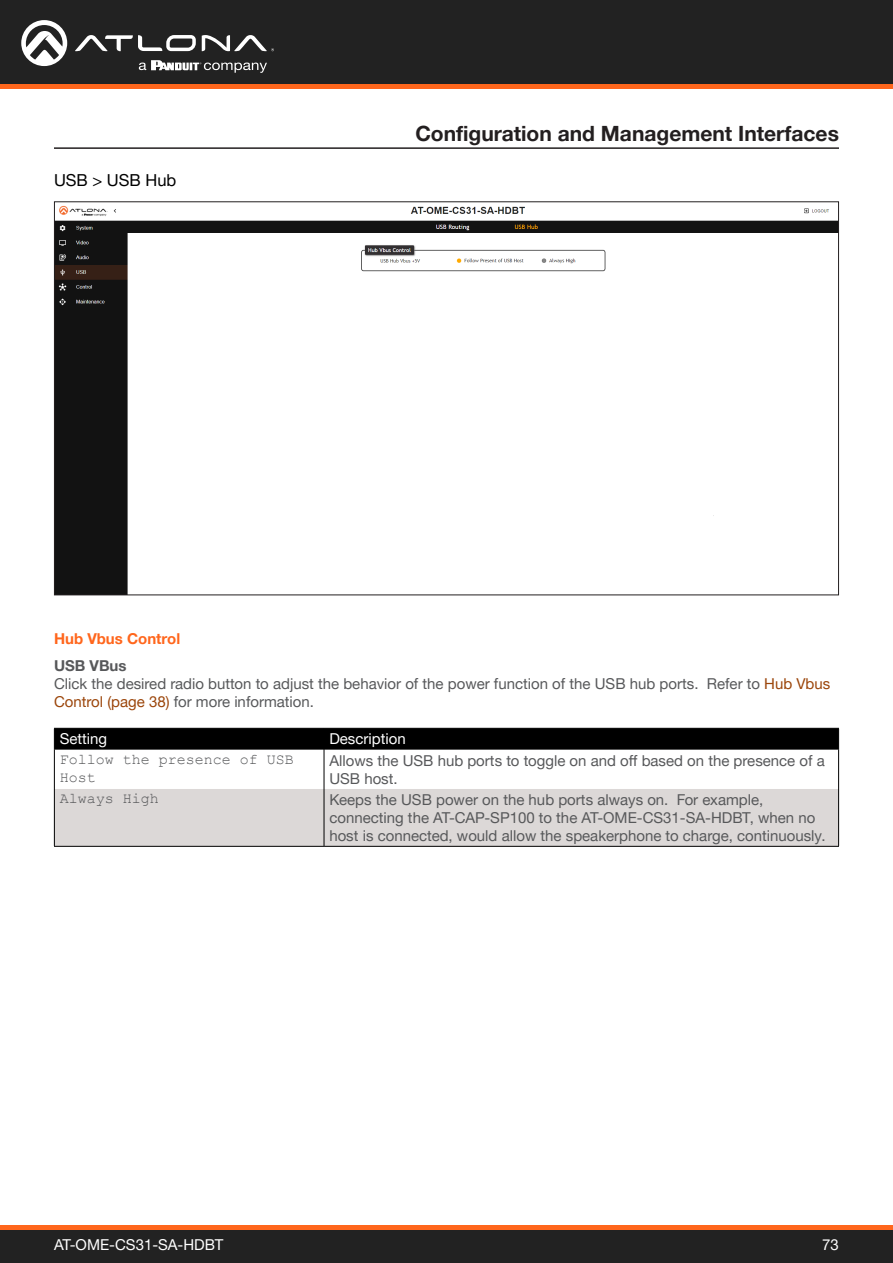
<style>
.page{position:relative;width:893px;height:1263px;background:#fff}
.page>*{position:absolute;margin:0;border:0;box-sizing:border-box;transform-origin:0 0}
.Non_TOC_Section_Header_Right_Align{font:700 21px "Helvetica Neue LTW1 G";color:#231f20}
.Secondary_Subsection{font:16.5px "Helvetica Neue LTW1 G";color:#000}
.Callout_descriptions{font:15px/18px "Helvetica Neue LTW1 G";color:#57585a}
.Bullets{font:15px/18px "Helvetica Neue LTW1 G";color:#57585a}
.Index_Section_Head{font:15px "Helvetica Neue LTW1 G";color:#fff}
.Index_Section_Head-2{font:15px/18px "Courier New";color:#57585a}
.General_Text{font:700 15px "Helvetica Neue LTW1 G";color:#ff661c}
.s1{font-weight:700}
.s2{color:#9b450a}
</style>
<div class="page">
<div style="left:0;top:1227px;width:893px;height:36px;background:#222"></div>
<hr style="left:0;top:1225px;width:893px;height:4px;background:#ff661c">
<div style="left:0;top:0;width:893px;height:84px;background:#222"></div>
<hr style="left:0;top:84px;width:893px;height:4px;background:#ff661c">
<svg style="left:75px;top:35px;width:121px;height:16px"></svg>
<svg style="left:202px;top:35px;width:72px;height:16px"></svg>
<svg style="left:21px;top:20px;width:46px;height:46px"></svg>
<svg style="left:139px;top:60px;width:128px;height:13px"></svg>
<img style="left:56px;top:205px;width:781px;height:388px">
<hr style="left:54px;top:147px;width:785px;height:2px;background:#231f20">
<div style="left:55px;top:789px;width:783px;height:57px;background:#dcd8d7"></div>
<hr style="left:54px;top:750px;width:1px;height:39px;background:#000">
<hr style="left:324px;top:750px;width:1px;height:39px;background:#000">
<hr style="left:838px;top:750px;width:1px;height:39px;background:#000">
<hr style="left:54px;top:789px;width:1px;height:57px;background:#000">
<hr style="left:324px;top:789px;width:1px;height:57px;background:#000">
<hr style="left:838px;top:789px;width:1px;height:57px;background:#000">
<hr style="left:54px;top:846px;width:270px;height:1px;background:#000">
<hr style="left:324px;top:846px;width:515px;height:1px;background:#000">
<svg style="left:54px;top:728px;width:785px;height:22px;background:#040404"></svg>
<p class="Secondary_Subsection" style="left:54px;top:170px;width:124px">USB &gt; USB Hub</p>
<p class="General_Text" style="left:54px;top:629px;width:128px">Hub Vbus Control</p>
<p class="Non_TOC_Section_Header_Right_Align" style="left:415px;top:120px;width:425px">Configuration and Management Interfaces</p>
<p class="Bullets" style="left:54px;top:657px;width:778px"><span class="s1">USB VBus<br></span>Click the desired radio button to adjust the behavior of the power function of the USB hub ports. Refer to <span class="s2">Hub Vbus<br>Control (page 38)</span> for more information.</p>
<p class="Index_Section_Head" style="left:60px;top:730px;width:49px">Setting</p>
<p class="Index_Section_Head" style="left:329px;top:730px;width:78px">Description</p>
<p class="Index_Section_Head-2" style="left:60px;top:750px;width:236px">Follow the presence of USB<br>Host</p>
<p class="Callout_descriptions" style="left:329px;top:751px;width:497px">Allows the USB hub ports to toggle on and off based on the presence of a<br>USB host.</p>
<p class="Index_Section_Head-2" style="left:60px;top:789px;width:100px">Always High</p>
<p class="Callout_descriptions" style="left:329px;top:790px;width:498px">Keeps the USB power on the hub ports always on. For example, connecting the AT-CAP-SP100 to the AT-OME-CS31-SA-HDBT, when no host is connected, would allow the speakerphone to charge, continuously.</p>
<p class="Index_Section_Head" style="left:54px;top:1235px;width:171px">AT-OME-CS31-SA-HDBT</p>
<p class="Index_Section_Head" style="left:822px;top:1235px;width:18px">73</p>
</div>
